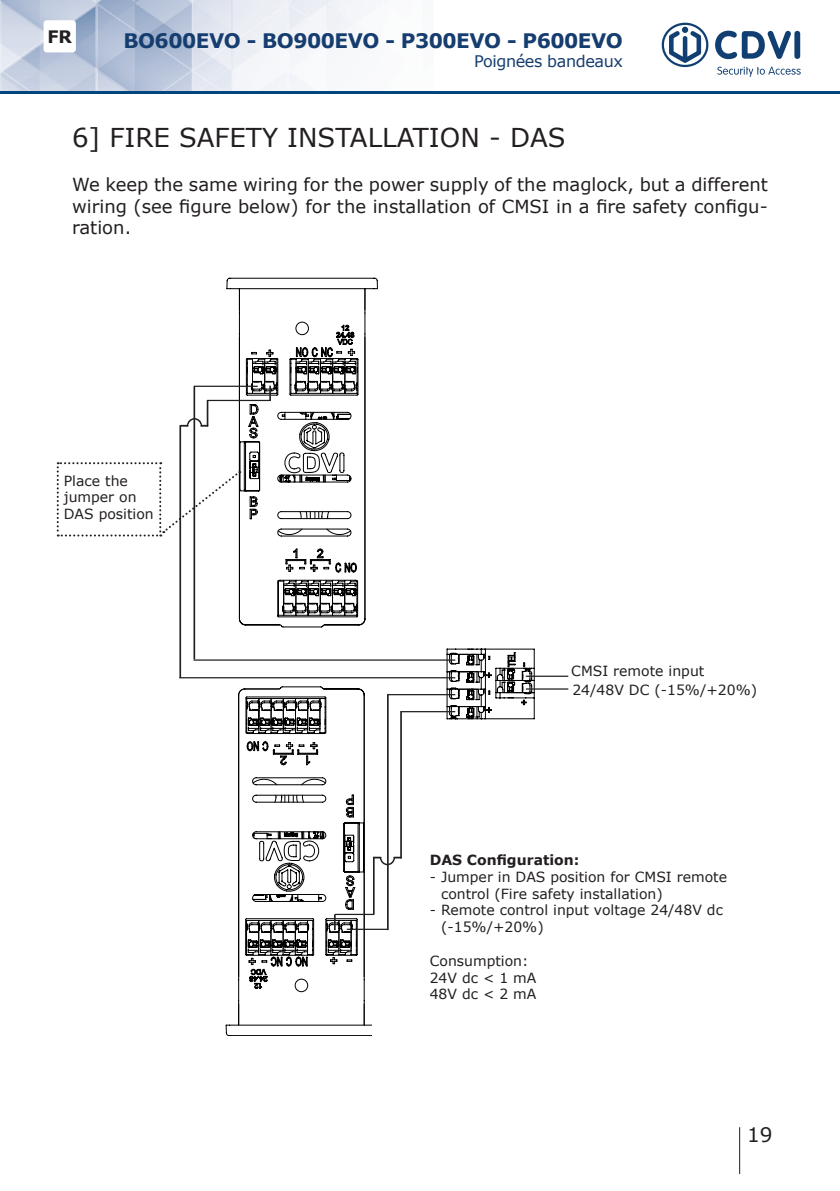
<style>
.page{position:relative;width:840px;height:1191px;background:#fff}
.page>*{position:absolute;margin:0;border:0;box-sizing:border-box;transform-origin:0 0}
.Product_name{font:26px "Verdana";color:#231f20}
.t1{font:700 20px "Verdana";letter-spacing:-.025em;color:#163d6f}
.t2{font:20px "Verdana";color:#231f20}
.t3{font:18px/21.6px "Verdana";color:#231f20;text-align:justify}
.t4{font:700 17.2px "Verdana";color:#231f20}
.t5{font:16px "Verdana";letter-spacing:-.025em;color:#163d6f}
.t6{font:14px/16.8px "Verdana";color:#231f20}
.t7{font:700 14px "Verdana";color:#231f20}
</style>
<div class="page">
<hr style="left:738px;top:1127px;width:1px;height:47px;background:#231f20">
<img style="left:0;top:0;width:387px;height:91px">
<svg style="left:661px;top:23px;width:47px;height:44px"></svg>
<svg style="left:717px;top:67px;width:83px;height:10px"></svg>
<svg style="left:715px;top:31px;width:75px;height:28px"></svg>
<div style="left:794px;top:31px;width:5px;height:28px;background:#113f71;border-radius:3px"></div>
<hr style="left:0;top:91px;width:839px;height:3px;background:#00467e">
<div style="left:44px;top:20px;width:32px;height:32px;background:#fff;border-radius:3px"></div>
<svg style="left:226px;top:278px;width:152px;height:46px"></svg>
<svg style="left:226px;top:692px;width:146px;height:344px"></svg>
<svg style="left:238px;top:688px;width:126px;height:337px"></svg>
<svg style="left:434px;top:648px;width:100px;height:71px"></svg>
<hr style="left:179px;top:677px;width:276px;height:1px;background:#231f20">
<hr style="left:193px;top:659px;width:262px;height:1px;background:#231f20">
<hr style="left:401px;top:711px;width:54px;height:1px;background:#231f20">
<hr style="left:387px;top:694px;width:68px;height:1px;background:#231f20">
<hr style="left:346px;top:928px;width:41px;height:2px;background:#231f20">
<hr style="left:334px;top:913px;width:40px;height:2px;background:#231f20">
<hr style="left:525px;top:675px;width:43px;height:2px;background:#231f20">
<hr style="left:525px;top:688px;width:43px;height:1px;background:#231f20">
<svg style="left:245px;top:686px;width:113px;height:280px"></svg>
<hr style="left:179px;top:425px;width:2px;height:253px;background:#231f20">
<hr style="left:400px;top:711px;width:1px;height:147px;background:#231f20">
<hr style="left:373px;top:856px;width:1px;height:58px;background:#231f20">
<svg style="left:57px;top:324px;width:309px;height:314px"></svg>
<hr style="left:193px;top:386px;width:2px;height:273px;background:#231f20">
<svg style="left:374px;top:856px;width:27px;height:10px"></svg>
<hr style="left:387px;top:694px;width:1px;height:236px;background:#231f20">
<p class="t4" style="left:47px;top:24px;width:26px">FR</p>
<h2 class="t1" style="left:123px;top:26px;width:501px">BO600EVO - BO900EVO - P300EVO - P600EVO</h2>
<p class="t5" style="left:474px;top:50px;width:150px">Poignées bandeaux</p>
<p class="Product_name" style="left:72px;top:120px;width:494px">6] FIRE SAFETY INSTALLATION - DAS</p>
<p class="t3" style="left:72px;top:173px;width:697px">We keep the same wiring for the power supply of the maglock, but a different wiring (see figure below) for the installation of CMSI in a fire safety configu&shy;ration.</p>
<p class="t6" style="left:64px;top:472px;width:91px">Place the jumper on<br>DAS position</p>
<p class="t6" style="left:571px;top:662px;width:134px">CMSI remote input</p>
<p class="t6" style="left:572px;top:682px;width:186px">24/48V DC (-15%/+20%)</p>
<p class="t7" style="left:429px;top:850px;width:151px">DAS Configuration:</p>
<p class="t6" style="left:441px;top:868px;width:287px;text-indent:-11px">- Jumper in DAS position for CMSI remote control (Fire safety installation)</p>
<p class="t6" style="left:441px;top:901px;width:283px;text-indent:-11px">- Remote control input voltage 24/48V dc (-15%/+20%)</p>
<p class="t6" style="left:429px;top:952px;width:100px">Consumption:</p>
<p class="t6" style="left:429px;top:969px;width:108px">24V dc &lt; 1 mA</p>
<p class="t6" style="left:429px;top:985px;width:108px">48V dc &lt; 2 mA</p>
<h2 class="t2" style="left:746px;top:1121px;width:27px">19</h2>
</div>
